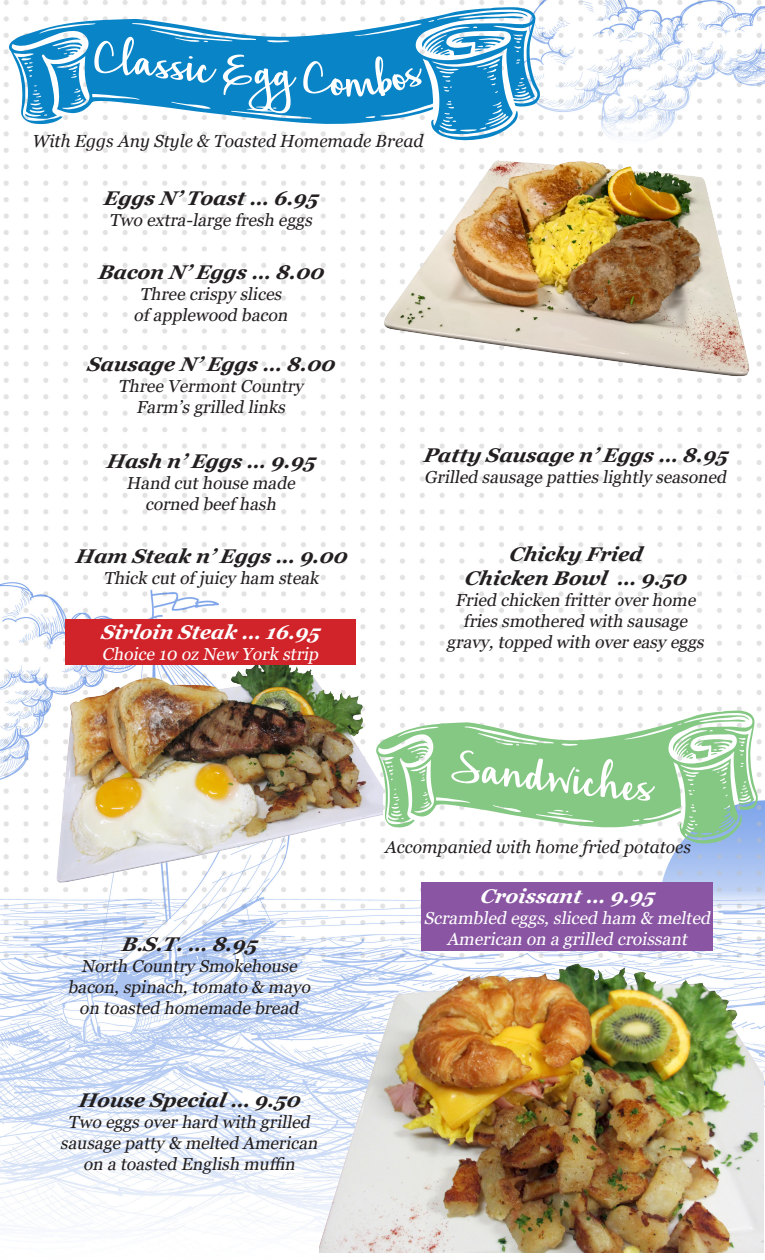
<style>
.page{position:relative;width:765px;height:1260px;background:#fff}
.page>*{position:absolute;margin:0;border:0;box-sizing:border-box;transform-origin:0 0}
.t1{font:71.25px "Hickory Jack";color:#fff}
.t2{font:italic 700 19.75px "Georgia";color:#231f20}
.t3{font:italic 700 19.75px "Georgia";color:#fff}
.t4{font:italic 17.5px "Georgia";color:#231f20}
.t5{font:italic 17.38px "Georgia";color:#231f20}
.t6{font:italic 17.38px/21px "Georgia";color:#fff;text-align:center}
</style>
<div class="page">
<img style="left:0;top:0;width:765px;height:1253px">
<svg style="left:8px;top:7px;width:532px;height:134px"></svg>
<img style="left:38px;top:654px;width:345px;height:230px">
<svg style="left:376px;top:711px;width:382px;height:134px"></svg>
<div style="left:421px;top:882px;width:292px;height:68px;background:#8a56a3"></div>
<img style="left:320px;top:957px;width:443px;height:296px">
<div style="left:65px;top:619px;width:290px;height:46px;background:#d1232a"></div>
<img style="left:378px;top:147px;width:378px;height:242px">
<div style="left:221px;top:53px;width:206px;height:62px;background:#0984c7"></div>
<div style="left:451px;top:749px;width:56px;height:36px;background:#84c884"></div>
<div style="left:583px;top:758px;width:72px;height:43px;background:#84c884"></div>
<p class="t1" style="left:97px;top:23px;width:121px;rotate:5deg">Classic</p>
<p class="t4" style="left:32px;top:130px;width:393px">With Eggs Any Style &amp; Toasted Homemade Bread</p>
<p class="t2" style="left:103px;top:185px;width:216px">Eggs N’ Toast… 6.95</p>
<p class="t5" style="left:109px;top:209px;width:208px">Two extra-large fresh eggs</p>
<p class="t2" style="left:98px;top:259px;width:232px">Bacon N’ Eggs … 8.00</p>
<p class="t5" style="left:140px;top:283px;width:147px">Three crispy slices</p>
<p class="t5" style="left:134px;top:304px;width:159px">of applewood bacon</p>
<p class="t2" style="left:87px;top:351px;width:254px">Sausage N’ Eggs … 8.00</p>
<p class="t5" style="left:118px;top:375px;width:186px">Three VermontCountry</p>
<p class="t5" style="left:136px;top:396px;width:154px">Farm’s grilled links</p>
<p class="t2" style="left:106px;top:448px;width:210px">Hash n’ Eggs … 9.95</p>
<p class="t5" style="left:126px;top:472px;width:174px">Hand cuthouse made</p>
<p class="t5" style="left:145px;top:493px;width:136px">corned beef hash</p>
<p class="t2" style="left:75px;top:543px;width:278px">Ham Steak n’ Eggs … 9.00</p>
<p class="t5" style="left:103px;top:568px;width:221px">Thick cutof juicy ham steak</p>
<p class="t3" style="left:101px;top:619px;width:220px">Sirloin Steak … 16.95</p>
<p class="t6" style="left:102px;top:644px;width:222px">Choice 10 oz New York strip</p>
<p class="t2" style="left:423px;top:443px;width:306px">Patty Sausage n’ Eggs … 8.95</p>
<p class="t5" style="left:424px;top:467px;width:307px">Grilled sausage patties lightly seasoned</p>
<p class="t2" style="left:509px;top:541px;width:139px">Chicky Fried</p>
<p class="t2" style="left:464px;top:565px;width:228px">Chicken Bowl … 9.50</p>
<p class="t5" style="left:455px;top:590px;width:246px">Fried chicken fritter over home</p>
<p class="t5" style="left:463px;top:611px;width:229px">fries smothered with sausage</p>
<p class="t5" style="left:447px;top:632px;width:263px">gravy,topped with over easy eggs</p>
<p class="t2" style="left:121px;top:931px;width:137px">B.S.T.… 8.95</p>
<p class="t5" style="left:81px;top:956px;width:221px">North Country Smokehouse</p>
<p class="t5" style="left:68px;top:977px;width:248px">bacon,spinach,tomato &amp; mayo</p>
<p class="t5" style="left:79px;top:998px;width:225px">on toasted homemade bread</p>
<p class="t2" style="left:78px;top:1087px;width:228px">House Special… 9.50</p>
<p class="t5" style="left:68px;top:1111px;width:247px">Two eggs over hard with grilled</p>
<p class="t5" style="left:60px;top:1132px;width:263px">sausage patty &amp; melted American</p>
<p class="t5" style="left:83px;top:1153px;width:217px">on a toasted English muffin</p>
<p class="t1" style="left:507px;top:737px;width:83px;rotate:6deg">ndwi</p>
<p class="t4" style="left:385px;top:836px;width:307px">Accompanied with home fried potatoes</p>
<p class="t3" style="left:480px;top:883px;width:176px">Croissant… 9.95</p>
<p class="t6" style="left:424px;top:908px;width:292px">Scrambled eggs,sliced ham &amp; melted<br>American on a grilled croissant</p>
</div>
